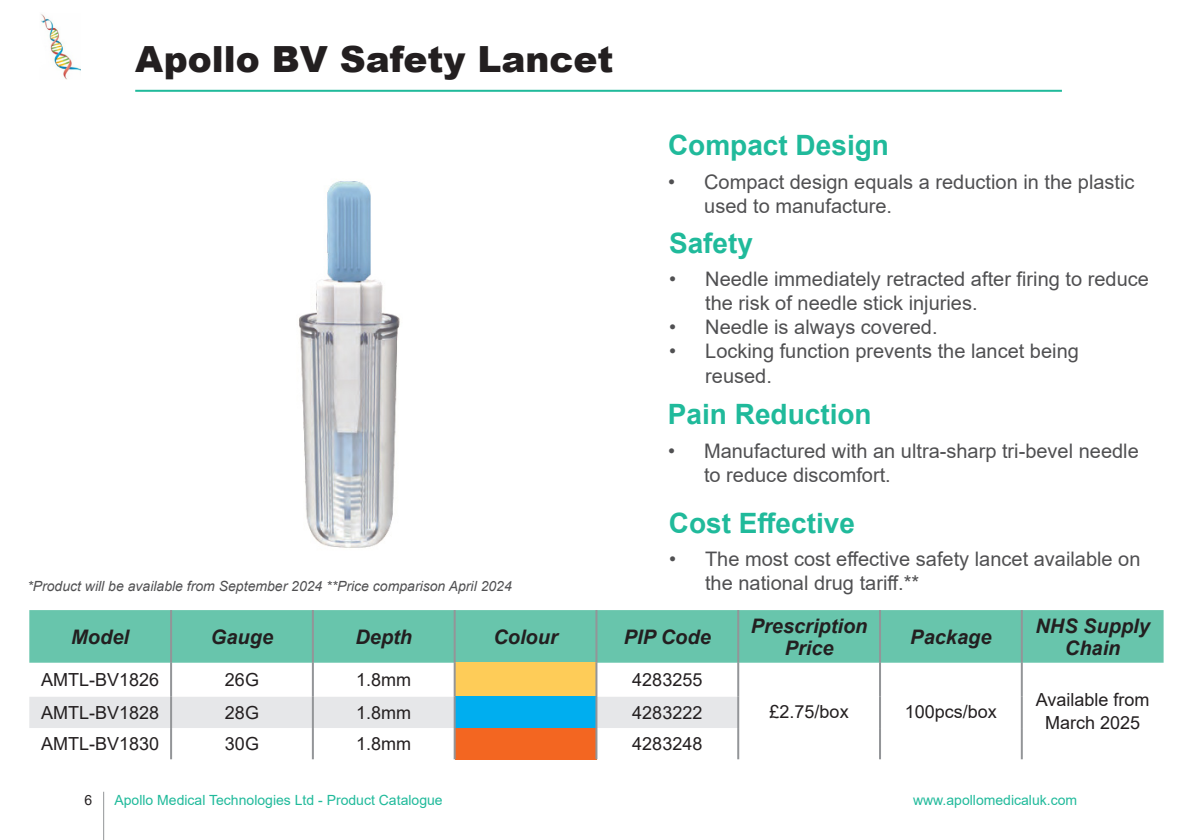
<style>
.page{position:relative;width:1191px;height:840px;background:#fff}
.page>*{position:absolute;margin:0;border:0;box-sizing:border-box;transform-origin:0 0}
.Subtitle_1{font:900 36px "Arial";color:#231f20}
.Subtitle_3_Gradient{font:700 28px "Arial";color:#20ba9b}
.t1{font:20px/24px "Arial";color:#505052}
.Footer_Right{font:italic 700 20px/22px "Arial";color:#231f20;text-align:center}
.Footer_Right-2{font:18px/23px "Arial";color:#231f20;text-align:center}
.t2{font:14px "Arial";color:#20ba9b}
.Body_1{font:italic 14px "Arial";color:#505052}
.t3{font:14px "Arial";color:#231f20}
</style>
<div class="page">
<hr style="left:103px;top:791px;width:1px;height:48px;background:#939598">
<img style="left:41px;top:14px;width:40px;height:65px">
<img style="left:299px;top:180px;width:101px;height:368px">
<hr style="left:135px;top:90px;width:927px;height:2px;background:#20ba9b">
<div style="left:29px;top:610px;width:1134px;height:52px;background:#68c5ac"></div>
<div style="left:455px;top:662px;width:141px;height:34px;background:#fecc58"></div>
<div style="left:29px;top:696px;width:708px;height:31px;background:#e6e7e9"></div>
<div style="left:455px;top:696px;width:141px;height:31px;background:#00aeef"></div>
<div style="left:455px;top:727px;width:141px;height:31px;background:#f36621"></div>
<hr style="left:170px;top:609px;width:2px;height:53px;background:#939598">
<hr style="left:312px;top:609px;width:2px;height:53px;background:#939598">
<hr style="left:454px;top:609px;width:2px;height:53px;background:#939598">
<hr style="left:595px;top:609px;width:2px;height:53px;background:#939598">
<hr style="left:737px;top:609px;width:2px;height:53px;background:#939598">
<hr style="left:879px;top:609px;width:2px;height:53px;background:#939598">
<hr style="left:1020px;top:609px;width:2px;height:53px;background:#939598">
<hr style="left:170px;top:662px;width:2px;height:34px;background:#939598">
<hr style="left:312px;top:662px;width:2px;height:34px;background:#939598">
<hr style="left:454px;top:662px;width:2px;height:34px;background:#939598">
<hr style="left:595px;top:662px;width:2px;height:34px;background:#939598">
<hr style="left:737px;top:662px;width:2px;height:34px;background:#939598">
<hr style="left:879px;top:662px;width:2px;height:34px;background:#939598">
<hr style="left:1020px;top:662px;width:2px;height:34px;background:#939598">
<hr style="left:170px;top:696px;width:2px;height:31px;background:#939598">
<hr style="left:312px;top:696px;width:2px;height:31px;background:#939598">
<hr style="left:454px;top:696px;width:2px;height:31px;background:#939598">
<hr style="left:595px;top:696px;width:2px;height:31px;background:#939598">
<hr style="left:737px;top:696px;width:2px;height:31px;background:#939598">
<hr style="left:879px;top:696px;width:2px;height:31px;background:#939598">
<hr style="left:1020px;top:696px;width:2px;height:31px;background:#939598">
<hr style="left:170px;top:727px;width:2px;height:31px;background:#939598">
<hr style="left:312px;top:727px;width:2px;height:31px;background:#939598">
<hr style="left:454px;top:727px;width:2px;height:31px;background:#939598">
<hr style="left:595px;top:727px;width:2px;height:31px;background:#939598">
<hr style="left:737px;top:727px;width:2px;height:31px;background:#939598">
<hr style="left:879px;top:727px;width:2px;height:31px;background:#939598">
<hr style="left:1020px;top:727px;width:2px;height:31px;background:#939598">
<p class="Subtitle_1" style="left:135px;top:33px;width:480px">Apollo BV Safety Lancet</p>
<p class="Body_1" style="left:27px;top:576px;width:486px">*Product will be available from September 2024 **Price comparison April 2024</p>
<p class="Subtitle_3_Gradient" style="left:668px;top:125px;width:222px">Compact Design</p>
<p class="t1" style="left:704px;top:169px;width:432px;text-indent:-36px">• Compact design equals a reduction in the plastic used to manufacture.</p>
<p class="Subtitle_3_Gradient" style="left:669px;top:223px;width:86px">Safety</p>
<p class="t1" style="left:705px;top:267px;width:445px;text-indent:-36px">• Needle immediately retracted after firing to reduce the risk of needle stick injuries.</p>
<p class="t1" style="left:669px;top:315px;width:270px">• Needle is always covered.</p>
<p class="t1" style="left:705px;top:339px;width:375px;text-indent:-36px">• Locking function prevents the lancet being reused.</p>
<p class="Subtitle_3_Gradient" style="left:668px;top:394px;width:205px">Pain Reduction</p>
<p class="t1" style="left:704px;top:439px;width:436px;text-indent:-36px">• Manufactured with an ultra-sharp tri-bevel needle to reduce discomfort.</p>
<p class="Subtitle_3_Gradient" style="left:669px;top:502px;width:188px">Cost Effective</p>
<p class="t1" style="left:705px;top:547px;width:437px;text-indent:-36px">• The most cost effective safety lancet available on the national drug tariff.**</p>
<p class="Footer_Right" style="left:71px;top:626px;width:59px">Model</p>
<p class="Footer_Right" style="left:211px;top:626px;width:64px">Gauge</p>
<p class="Footer_Right" style="left:355px;top:626px;width:58px">Depth</p>
<p class="Footer_Right" style="left:493px;top:626px;width:66px">Colour</p>
<p class="Footer_Right" style="left:624px;top:626px;width:89px">PIP Code</p>
<p class="Footer_Right" style="left:750px;top:615px;width:118px">Prescription<br>Price</p>
<p class="Footer_Right" style="left:910px;top:626px;width:83px">Package</p>
<p class="Footer_Right" style="left:1035px;top:615px;width:116px">NHS Supply<br>Chain</p>
<p class="Footer_Right-2" style="left:41px;top:668px;width:120px">AMTL-BV1826</p>
<p class="Footer_Right-2" style="left:225px;top:668px;width:36px">26G</p>
<p class="Footer_Right-2" style="left:356px;top:668px;width:57px">1.8mm</p>
<p class="Footer_Right-2" style="left:632px;top:668px;width:72px">4283255</p>
<p class="Footer_Right-2" style="left:769px;top:699px;width:81px">£2.75/box</p>
<p class="Footer_Right-2" style="left:905px;top:699px;width:94px">100pcs/box</p>
<p class="Footer_Right-2" style="left:1035px;top:687px;width:115px">Available from<br>March 2025</p>
<p class="Footer_Right-2" style="left:41px;top:700px;width:120px">AMTL-BV1828</p>
<p class="Footer_Right-2" style="left:225px;top:700px;width:36px">28G</p>
<p class="Footer_Right-2" style="left:356px;top:700px;width:57px">1.8mm</p>
<p class="Footer_Right-2" style="left:632px;top:700px;width:72px">4283222</p>
<p class="Footer_Right-2" style="left:41px;top:731px;width:120px">AMTL-BV1830</p>
<p class="Footer_Right-2" style="left:225px;top:731px;width:36px">30G</p>
<p class="Footer_Right-2" style="left:356px;top:731px;width:57px">1.8mm</p>
<p class="Footer_Right-2" style="left:632px;top:731px;width:72px">4283248</p>
<p class="t3" style="left:84px;top:790px;width:9px">6</p>
<p class="t2" style="left:114px;top:790px;width:330px">Apollo Medical Technologies Ltd - Product Catalogue</p>
<p class="t2" style="left:913px;top:790px;width:166px">www.apollomedicaluk.com</p>
</div>
